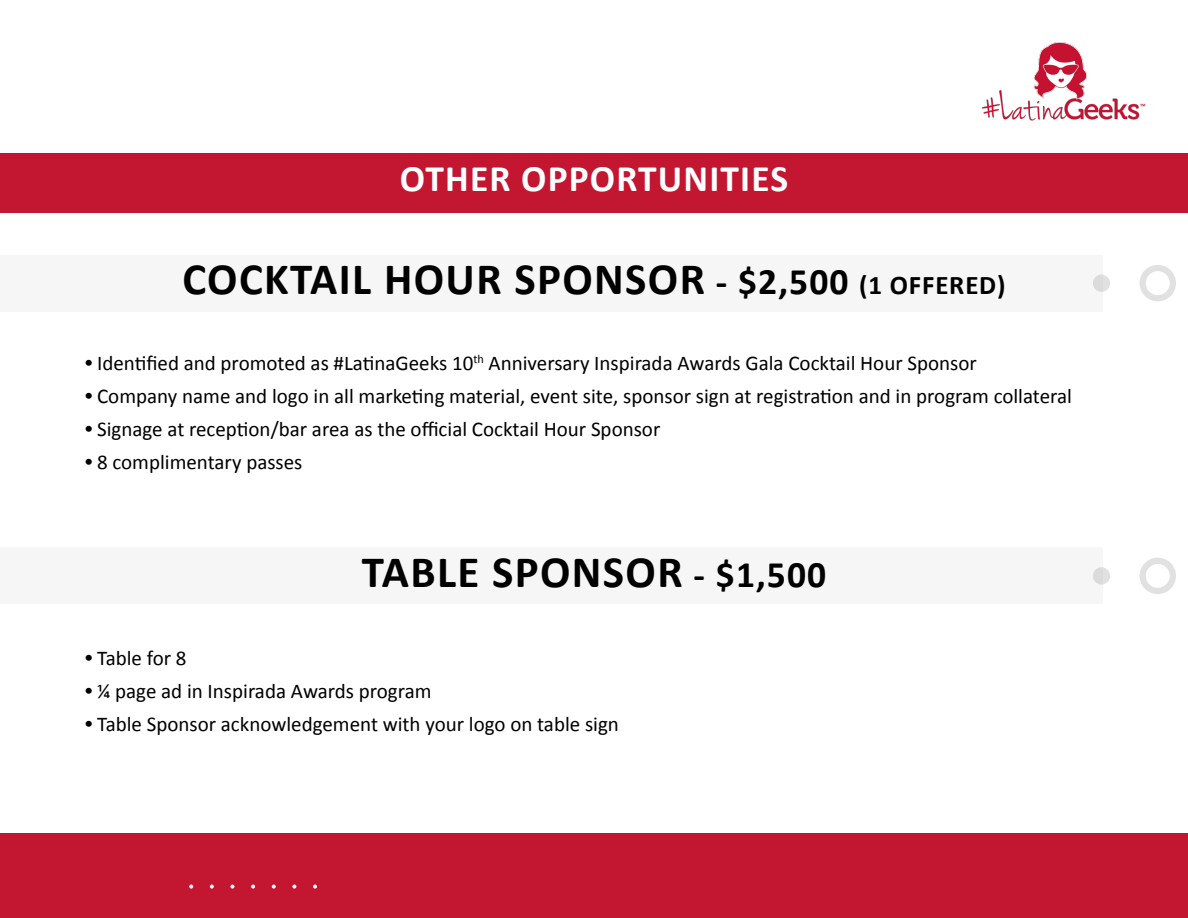
<style>
.page{position:relative;width:1188px;height:918px;background:#fff}
.page>*{position:absolute;margin:0;border:0;box-sizing:border-box;transform-origin:0 0}
.t1{font:700 45px "Calibri";letter-spacing:.03em;color:#000}
.t2{font:700 37.5px "Calibri";letter-spacing:.03em;color:#fff}
.t3{font:21px "Calibri";color:#000}
.s1{font-size:37.5px}
.s2{font-size:27px}
.s3{font-family:"Arial";font-weight:700}
</style>
<div class="page">
<img style="left:981px;top:42px;width:165px;height:79px">
<div style="left:0;top:833px;width:1188px;height:85px;background:#c31631"></div>
<svg style="left:313px;top:885px;width:4px;height:4px"></svg>
<svg style="left:292px;top:885px;width:4px;height:4px"></svg>
<svg style="left:272px;top:885px;width:4px;height:4px"></svg>
<svg style="left:251px;top:885px;width:4px;height:4px"></svg>
<svg style="left:230px;top:885px;width:5px;height:4px"></svg>
<svg style="left:210px;top:885px;width:4px;height:4px"></svg>
<svg style="left:189px;top:885px;width:4px;height:4px"></svg>
<div style="left:0;top:153px;width:1188px;height:60px;background:#c31631"></div>
<div style="left:0;top:255px;width:1103px;height:56px;background:#f6f6f6"></div>
<div style="left:0;top:548px;width:1103px;height:56px;background:#f6f6f6"></div>
<svg style="left:1140px;top:265px;width:36px;height:36px"></svg>
<div style="left:1093px;top:274px;width:17px;height:18px;background:#dbdbdb;border-radius:50%"></div>
<svg style="left:1140px;top:558px;width:36px;height:36px"></svg>
<div style="left:1093px;top:567px;width:17px;height:18px;background:#dbdbdb;border-radius:50%"></div>
<h2 class="t2" style="left:400px;top:152px;width:390px">OTHER OPPORTUNITIES</h2>
<h1 class="t1" style="left:182px;top:247px;width:825px">COCKTAIL HOUR SPONSOR <span class="s1">- $2,500</span> <span class="s2">(1 OFFERED)</span></h1>
<p class="t3" style="left:85px;top:349px;width:893px"><span class="s3">•</span> Identified and promoted as #LatinaGeeks 10<sup>th</sup> Anniversary Inspirada Awards Gala Cocktail Hour Sponsor</p>
<p class="t3" style="left:85px;top:382px;width:988px"><span class="s3">•</span> Company name and logo in all marketing material, event site, sponsor sign at registration and in program collateral</p>
<p class="t3" style="left:85px;top:415px;width:577px"><span class="s3">•</span> Signage at reception/bar area as the official Cocktail Hour Sponsor</p>
<p class="t3" style="left:85px;top:448px;width:219px"><span class="s3">•</span> 8 complimentary passes</p>
<h1 class="t1" style="left:362px;top:540px;width:466px">TABLE SPONSOR <span class="s1">- $1,500</span></h1>
<p class="t3" style="left:85px;top:644px;width:103px"><span class="s3">•</span> Table for 8</p>
<p class="t3" style="left:85px;top:677px;width:348px"><span class="s3">•</span> ¼ page ad in Inspirada Awards program</p>
<p class="t3" style="left:85px;top:710px;width:535px"><span class="s3">•</span> Table Sponsor acknowledgement with your logo on table sign</p>
</div>
